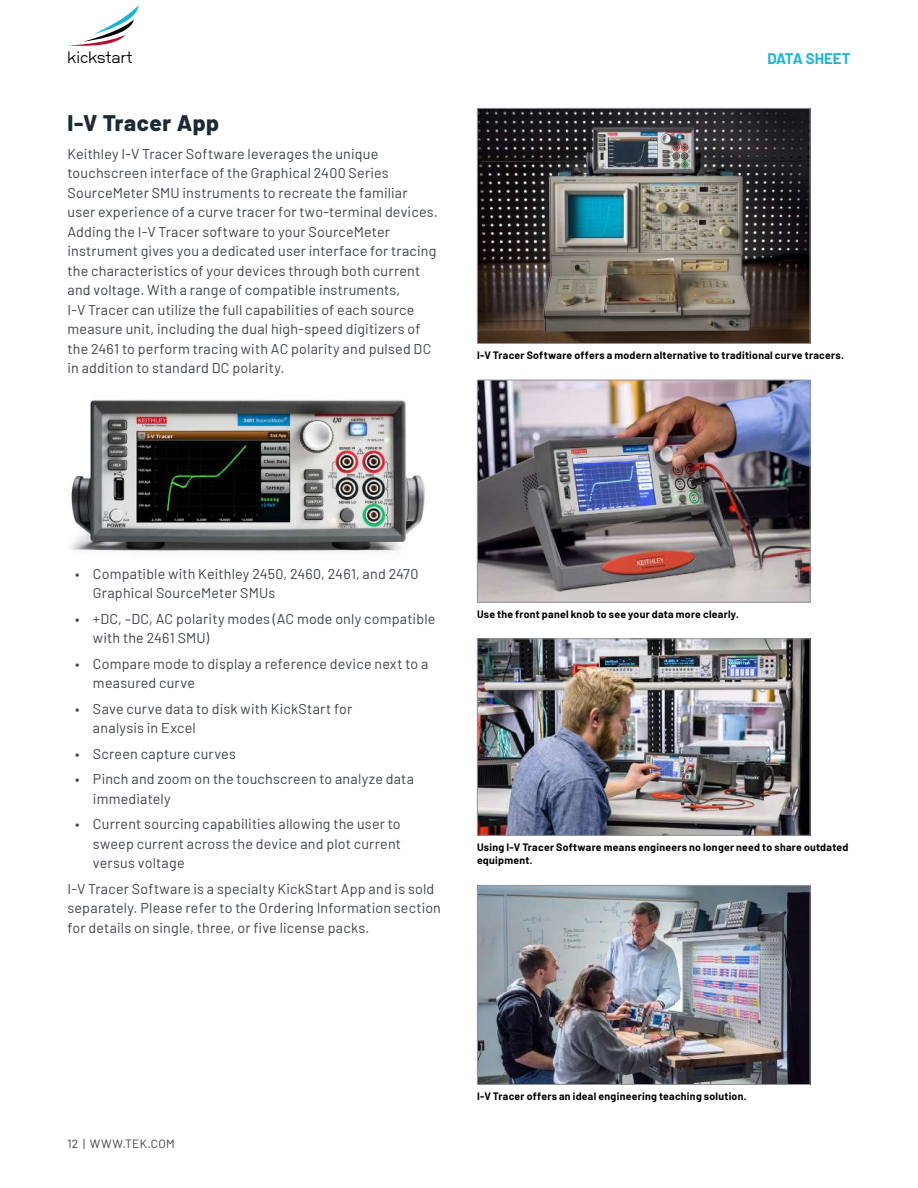
<style>
.page{position:relative;width:918px;height:1188px;background:#fff}
.page>*{position:absolute;margin:0;border:0;box-sizing:border-box;transform-origin:0 0}
.t1{font:800 22.5px "Barlow";letter-spacing:.02em;color:#1b2a35}
.t2{font:16.5px "NB Grotesk";letter-spacing:-.01em;color:#000}
.t3{font:700 15px "Barlow";color:#1cb5d8}
.t4{font:14.25px/19.5px "Barlow";letter-spacing:.015em;color:#3e434a}
.t5{font:12px "Barlow";letter-spacing:.025em;color:#3e434a}
.t6{font:700 10.5px/13.5px "Barlow";letter-spacing:.025em;color:#000}
</style>
<div class="page">
<svg style="left:69px;top:5px;width:70px;height:41px"></svg>
<img style="left:70px;top:399px;width:355px;height:153px">
<img style="left:479px;top:110px;width:330px;height:232px">
<div style="left:477px;top:108px;width:334px;height:236px;border:1px solid #939598"></div>
<img style="left:479px;top:382px;width:330px;height:219px">
<div style="left:477px;top:380px;width:334px;height:223px;border:1px solid #939598"></div>
<img style="left:479px;top:640px;width:330px;height:194px">
<div style="left:477px;top:638px;width:334px;height:198px;border:1px solid #939598"></div>
<img style="left:479px;top:887px;width:330px;height:196px">
<div style="left:477px;top:885px;width:334px;height:200px;border:1px solid #939598"></div>
<p class="t2" style="left:67px;top:48px;width:67px">kickstart</p>
<p class="t3" style="left:768px;top:47px;width:84px">DATA SHEET</p>
<h1 class="t1" style="left:68px;top:106px;width:153px">I-V Tracer App</h1>
<p class="t4" style="left:68px;top:143px;width:372px">Keithley I-V Tracer Software leverages the unique touchscreen interface of the Graphical 2400 Series SourceMeter SMU instruments to recreate the familiar user experience of a curve tracer for two-terminal devices.<br>Adding the I-V Tracer software to your SourceMeter instrument gives you a dedicated user interface for tracing the characteristics of your devices through both current and voltage. With a range of compatible instruments,<br>I-V Tracer can utilize the full capabilities of each source measure unit, including the dual high-speed digitizers of the 2461 to perform tracing with AC polarity and pulsed DC in addition to standard DC polarity.</p>
<p class="t6" style="left:477px;top:347px;width:368px">I-V Tracer Software offers a modern alternative to traditional curve tracers.</p>
<p class="t4" style="left:93px;top:563px;width:327px;text-indent:-18px">• Compatible with Keithley 2450, 2460, 2461, and 2470<br>Graphical SourceMeter SMUs</p>
<p class="t4" style="left:93px;top:608px;width:344px;text-indent:-18px">• +DC, –DC, AC polarity modes (AC mode only compatible with the 2461 SMU)</p>
<p class="t4" style="left:93px;top:653px;width:337px;text-indent:-18px">• Compare mode to display a reference device next to a measured curve</p>
<p class="t4" style="left:93px;top:698px;width:261px;text-indent:-18px">• Save curve data to disk with KickStart for analysis in Excel</p>
<p class="t4" style="left:75px;top:743px;width:162px">• Screen capture curves</p>
<p class="t4" style="left:93px;top:768px;width:323px;text-indent:-18px">• Pinch and zoom on the touchscreen to analyze data immediately</p>
<p class="t4" style="left:93px;top:813px;width:310px;text-align:justify;text-indent:-18px">• Current sourcing capabilities allowing the user to sweep current across the device and plot current versus voltage</p>
<p class="t4" style="left:68px;top:878px;width:375px">I-V Tracer Software is a specialty KickStart App and is sold separately. Please refer to the Ordering Information section for details on single, three, or five license packs.</p>
<p class="t6" style="left:477px;top:606px;width:263px">Use the front panel knob to see your data more clearly.</p>
<p class="t6" style="left:477px;top:839px;width:373px">Using I-V Tracer Software means engineers no longer need to share outdated equipment.</p>
<p class="t5" style="left:68px;top:1134px;width:109px">12 | WWW.TEK.COM</p>
<p class="t6" style="left:477px;top:1089px;width:271px">I-V Tracer offers an ideal engineering teaching solution.</p>
</div>
